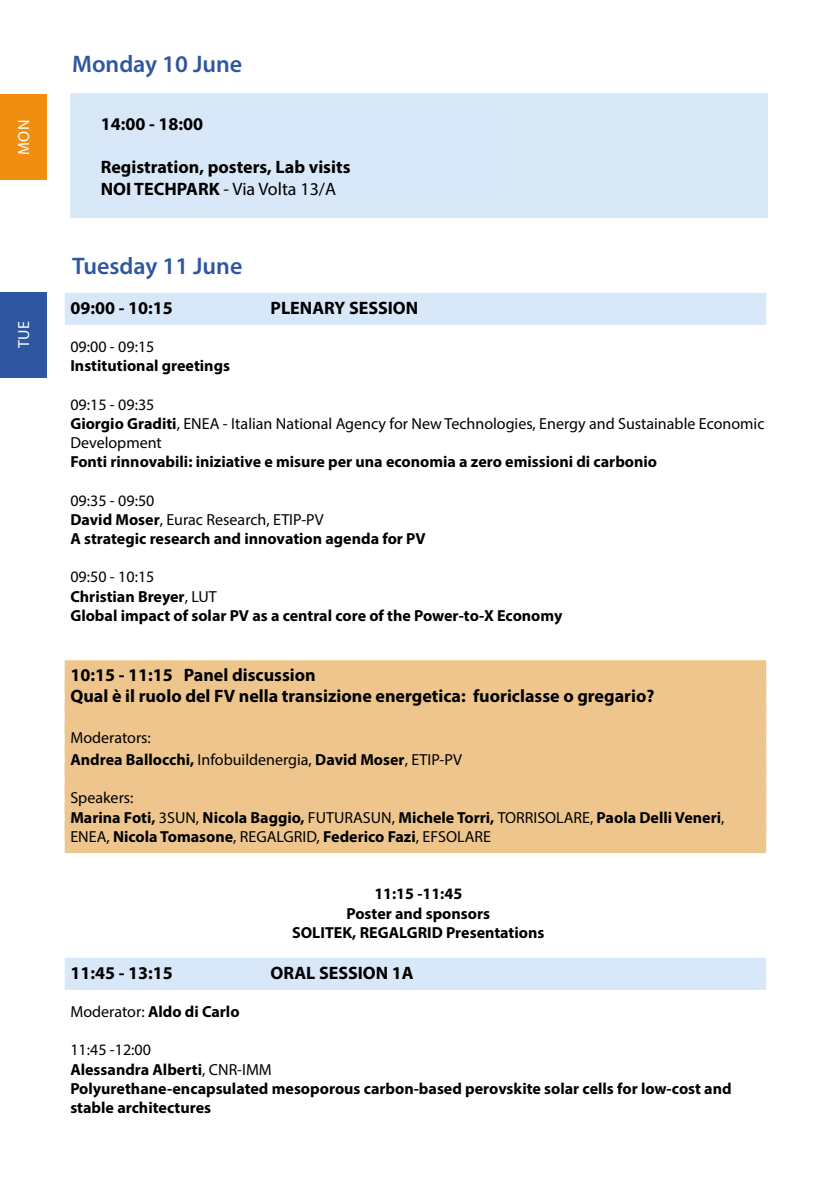
<style>
.page{position:relative;width:840px;height:1191px;background:#fff}
.page>*{position:absolute;margin:0;border:0;box-sizing:border-box;transform-origin:0 0}
.t1{font:600 24px "Myriad Pro";color:#2f57a1}
.t2{font:700 18px/21.6px "Myriad Pro";color:#000}
.t3{font:700 16px/19.2px "Myriad Pro";color:#000}
.t4{font:16px/19.2px "Myriad Pro";color:#000}
.t5{font:16px "Myriad Pro";letter-spacing:.02em;color:#fff}
.s1{font-weight:400}
.s2{font-weight:700}
</style>
<div class="page">
<div style="left:65px;top:293px;width:700px;height:32px;background:#d9e8f8"></div>
<div style="left:65px;top:660px;width:700px;height:32px;background:#eec68d"></div>
<div style="left:65px;top:682px;width:700px;height:32px;background:#eec68d"></div>
<div style="left:65px;top:703px;width:700px;height:32px;background:#eec68d"></div>
<div style="left:65px;top:722px;width:700px;height:32px;background:#eec68d"></div>
<div style="left:65px;top:744px;width:700px;height:32px;background:#eec68d"></div>
<div style="left:65px;top:763px;width:700px;height:32px;background:#eec68d"></div>
<div style="left:65px;top:782px;width:700px;height:32px;background:#eec68d"></div>
<div style="left:65px;top:802px;width:700px;height:32px;background:#eec68d"></div>
<div style="left:65px;top:821px;width:700px;height:32px;background:#eec68d"></div>
<div style="left:65px;top:958px;width:700px;height:32px;background:#d9e8f8"></div>
<div style="left:0;top:292px;width:47px;height:85px;background:#2f57a1"></div>
<div style="left:70px;top:94px;width:697px;height:124px;background:#dae9f8"></div>
<div style="left:0;top:95px;width:47px;height:85px;background:#f08e12"></div>
<p class="t5" style="left:14px;top:155px;width:37px;rotate:-90deg">MON</p>
<p class="t5" style="left:14px;top:348px;width:28px;rotate:-90deg">TUE</p>
<h1 class="t1" style="left:72px;top:49px;width:171px">Monday 10 June</h1>
<p class="t2" style="left:101px;top:112px;width:104px">14:00 - 18:00</p>
<p class="t2" style="left:101px;top:155px;width:251px">Registration, posters, Lab visits<br>NOI TECHPARK <span class="s1">- Via Volta 13/A</span></p>
<h1 class="t1" style="left:72px;top:251px;width:172px">Tuesday 11 June</h1>
<p class="t2" style="left:70px;top:296px;width:104px">09:00 - 10:15</p>
<p class="t2" style="left:270px;top:296px;width:149px">PLENARY SESSION</p>
<p class="t4" style="left:70px;top:337px;width:85px">09:00 - 09:15</p>
<p class="t3" style="left:70px;top:355px;width:161px">Institutional greetings</p>
<p class="t4" style="left:70px;top:394px;width:695px">09:15 - 09:35<br><span class="s2">Giorgio Graditi</span>, ENEA - Italian National Agency for New Technologies, Energy and Sustainable Economic<br>Development</p>
<p class="t3" style="left:70px;top:451px;width:588px">Fonti rinnovabili: iniziative e misure per una economia a zero emissioni di carbonio</p>
<p class="t3" style="left:70px;top:490px;width:356px"><span class="s1">09:35 - 09:50<br></span>David Moser<span class="s1">, Eurac Research, ETIP-PV<br></span>A strategic research and innovation agenda for PV</p>
<p class="t3" style="left:70px;top:567px;width:493px"><span class="s1">09:50 - 10:15<br></span>Christian Breyer<span class="s1">, LUT<br></span>Global impact of solar PV as a central core of the Power-to-X Economy</p>
<p class="t2" style="left:70px;top:663px;width:585px">10:15 - 11:15 Panel discussion<br>Qual è il ruolo del FV nella transizione energetica: fuoriclasse o gregario?</p>
<p class="t4" style="left:70px;top:727px;width:393px;line-height:21.6px">Moderators:<br><span class="s2">Andrea Ballocchi,</span> Infobuildenergia, <span class="s2">David Moser</span>, ETIP-PV</p>
<p class="t3" style="left:70px;top:787px;width:655px"><span class="s1">Speakers:<br></span>Marina Foti, <span class="s1">3SUN,</span> Nicola Baggio, <span class="s1">FUTURASUN,</span> Michele Torri, <span class="s1">TORRISOLARE,</span> Paola Delli Veneri<span class="s1">,<br>ENEA,</span> Nicola Tomasone<span class="s1">, REGALGRID,</span> Federico Fazi<span class="s1">, EFSOLARE</span></p>
<p class="t3" style="left:292px;top:883px;width:254px;text-align:center">11:15 -11:45<br>Poster and sponsors<br>SOLITEK, REGALGRID Presentations</p>
<p class="t2" style="left:70px;top:961px;width:104px">11:45 - 13:15</p>
<p class="t2" style="left:270px;top:961px;width:145px">ORAL SESSION 1A</p>
<p class="t3" style="left:70px;top:1001px;width:171px"><span class="s1">Moderator:</span> Aldo di Carlo</p>
<p class="t3" style="left:70px;top:1039px;width:662px"><span class="s1">11:45 -12:00<br></span>Alessandra Alberti<span class="s1">, CNR-IMM<br></span>Polyurethane-encapsulated mesoporous carbon-based perovskite solar cells for low-cost and stable architectures</p>
</div>
